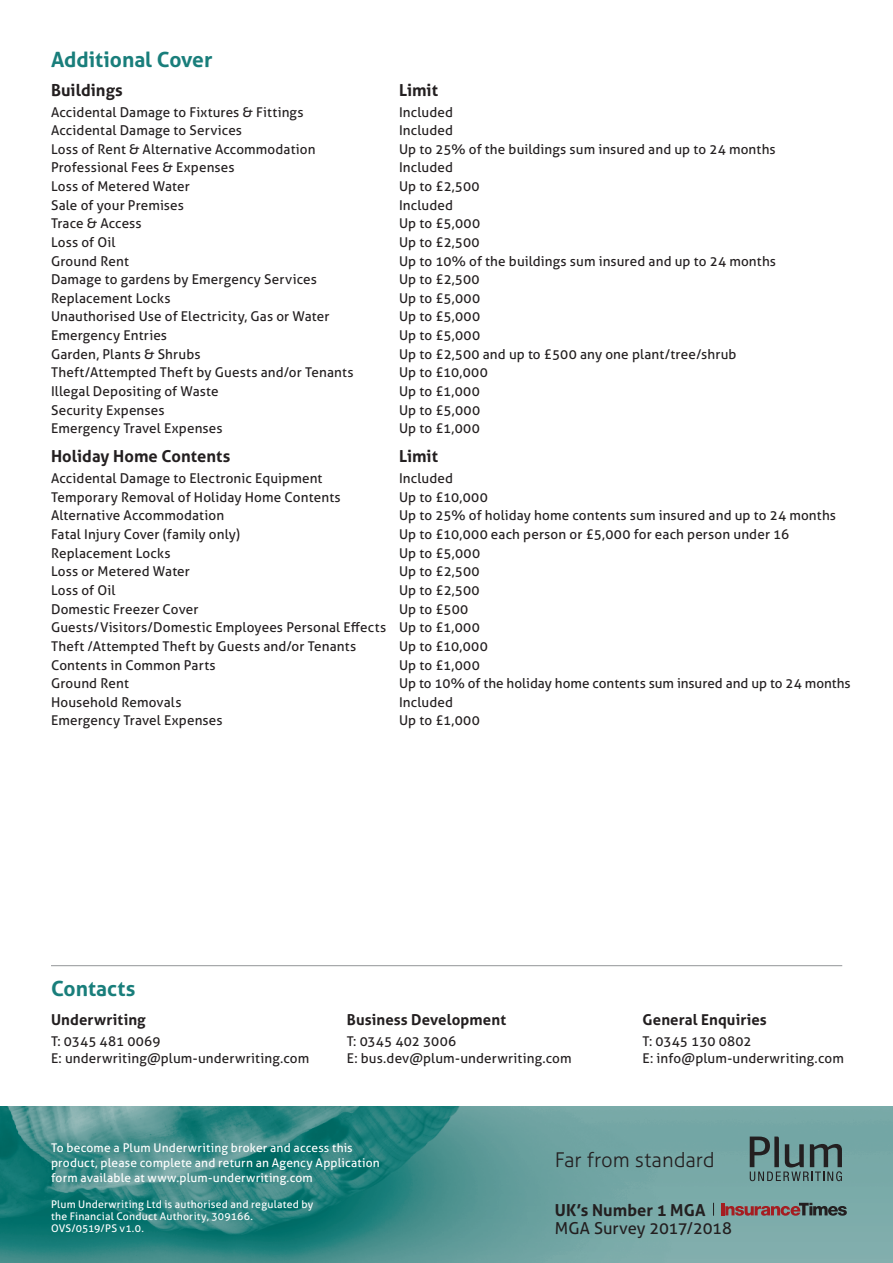
<style>
.page{position:relative;width:893px;height:1263px;background:#fff}
.page>*{position:absolute;margin:0;border:0;box-sizing:border-box;transform-origin:0 0}
.t1{font:700 21px "Aller";color:#197e7b}
.t2{font:300 20.4px "Aller";color:#231f20}
.t3{font:700 16.5px "Aller";color:#231f20}
.t4{font:16.5px/18px "Aller";letter-spacing:-.005em;color:#231f20}
.t5{font:700 15px "Aller";letter-spacing:.01em;color:#231f20}
.t6{font:13.5px/16.5px "Aller";letter-spacing:.01em;color:#231f20}
.t7{font:12px/15px "Aller";letter-spacing:.015em;color:#fff}
.t8{font:10.5px/12px "Aller";letter-spacing:.02em;color:#fff}
.s1{font-weight:700}
</style>
<div class="page">
<img style="left:0;top:1107px;width:893px;height:156px">
<hr style="left:51px;top:965px;width:791px;height:1px;background:#939598">
<svg style="left:750px;top:1136px;width:92px;height:45px;background:#5b7b7b"></svg>
<svg style="left:713px;top:1203px;width:1px;height:13px"></svg>
<svg style="left:721px;top:1203px;width:126px;height:13px;background:#786565"></svg>
<p class="t1" style="left:51px;top:46px;width:163px">Additional Cover</p>
<p class="t3" style="left:51px;top:80px;width:73px">Buildings</p>
<p class="t3" style="left:399px;top:80px;width:40px">Limit</p>
<p class="t6" style="left:51px;top:103px;width:254px">Accidental Damage to Fixtures &amp; Fittings</p>
<p class="t6" style="left:399px;top:103px;width:56px">Included</p>
<p class="t6" style="left:51px;top:122px;width:193px">Accidental Damage to Services</p>
<p class="t6" style="left:399px;top:122px;width:56px">Included</p>
<p class="t6" style="left:51px;top:141px;width:266px">Loss of Rent &amp; Alternative Accommodation</p>
<p class="t6" style="left:399px;top:141px;width:378px">Up to 25% of the buildings sum insured and up to 24 months</p>
<p class="t6" style="left:51px;top:159px;width:185px">Professional Fees &amp; Expenses</p>
<p class="t6" style="left:399px;top:159px;width:56px">Included</p>
<p class="t6" style="left:51px;top:178px;width:140px">Loss of Metered Water</p>
<p class="t6" style="left:399px;top:178px;width:82px">Up to £2,500</p>
<p class="t6" style="left:51px;top:197px;width:134px">Sale of your Premises</p>
<p class="t6" style="left:399px;top:197px;width:56px">Included</p>
<p class="t6" style="left:51px;top:215px;width:92px">Trace &amp; Access</p>
<p class="t6" style="left:399px;top:215px;width:83px">Up to £5,000</p>
<p class="t6" style="left:51px;top:234px;width:66px">Loss of Oil</p>
<p class="t6" style="left:399px;top:234px;width:82px">Up to £2,500</p>
<p class="t6" style="left:51px;top:252px;width:79px">Ground Rent</p>
<p class="t6" style="left:399px;top:252px;width:378px">Up to 10% of the buildings sum insured and up to 24 months</p>
<p class="t6" style="left:51px;top:271px;width:267px">Damage to gardens by Emergency Services</p>
<p class="t6" style="left:399px;top:271px;width:82px">Up to £2,500</p>
<p class="t6" style="left:51px;top:290px;width:121px">Replacement Locks</p>
<p class="t6" style="left:399px;top:290px;width:83px">Up to £5,000</p>
<p class="t6" style="left:51px;top:308px;width:280px">Unauthorised Use of Electricity, Gas or Water</p>
<p class="t6" style="left:399px;top:308px;width:83px">Up to £5,000</p>
<p class="t6" style="left:51px;top:327px;width:118px">Emergency Entries</p>
<p class="t6" style="left:399px;top:327px;width:83px">Up to £5,000</p>
<p class="t6" style="left:51px;top:346px;width:151px">Garden, Plants &amp; Shrubs</p>
<p class="t6" style="left:399px;top:346px;width:339px">Up to £2,500 and up to £500 any one plant/tree/shrub</p>
<p class="t6" style="left:51px;top:364px;width:304px">Theft/Attempted Theft by Guests and/or Tenants</p>
<p class="t6" style="left:399px;top:364px;width:90px">Up to £10,000</p>
<p class="t6" style="left:51px;top:383px;width:169px">Illegal Depositing of Waste</p>
<p class="t6" style="left:399px;top:383px;width:82px">Up to £1,000</p>
<p class="t6" style="left:51px;top:401px;width:115px">Security Expenses</p>
<p class="t6" style="left:399px;top:401px;width:83px">Up to £5,000</p>
<p class="t6" style="left:51px;top:420px;width:173px">Emergency Travel Expenses</p>
<p class="t6" style="left:399px;top:420px;width:82px">Up to £1,000</p>
<p class="t3" style="left:51px;top:446px;width:181px">Holiday Home Contents</p>
<p class="t3" style="left:399px;top:446px;width:40px">Limit</p>
<p class="t6" style="left:51px;top:470px;width:273px">Accidental Damage to Electronic Equipment</p>
<p class="t6" style="left:399px;top:470px;width:56px">Included</p>
<p class="t6" style="left:51px;top:489px;width:291px">Temporary Removal of Holiday Home Contents</p>
<p class="t6" style="left:399px;top:489px;width:90px">Up to £10,000</p>
<p class="t6" style="left:51px;top:507px;width:175px">Alternative Accommodation</p>
<p class="t6" style="left:399px;top:507px;width:438px">Up to 25% of holiday home contents sum insured and up to 24 months</p>
<p class="t6" style="left:51px;top:526px;width:191px">Fatal Injury Cover (family only)</p>
<p class="t6" style="left:399px;top:526px;width:392px">Up to £10,000 each person or £5,000 for each person under 16</p>
<p class="t6" style="left:51px;top:545px;width:121px">Replacement Locks</p>
<p class="t6" style="left:399px;top:545px;width:83px">Up to £5,000</p>
<p class="t6" style="left:51px;top:563px;width:140px">Loss or Metered Water</p>
<p class="t6" style="left:399px;top:563px;width:82px">Up to £2,500</p>
<p class="t6" style="left:51px;top:582px;width:66px">Loss of Oil</p>
<p class="t6" style="left:399px;top:582px;width:82px">Up to £2,500</p>
<p class="t6" style="left:51px;top:600px;width:149px">Domestic Freezer Cover</p>
<p class="t6" style="left:399px;top:600px;width:71px">Up to £500</p>
<p class="t6" style="left:51px;top:619px;width:430px">Guests/Visitors/Domestic Employees Personal Effects Up to £1,000</p>
<p class="t6" style="left:51px;top:638px;width:307px">Theft /Attempted Theft by Guests and/or Tenants</p>
<p class="t6" style="left:399px;top:638px;width:90px">Up to £10,000</p>
<p class="t6" style="left:51px;top:656px;width:166px">Contents in Common Parts</p>
<p class="t6" style="left:399px;top:656px;width:82px">Up to £1,000</p>
<p class="t6" style="left:51px;top:675px;width:79px">Ground Rent</p>
<p class="t6" style="left:399px;top:675px;width:453px">Up to 10% of the holiday home contents sum insured and up to 24 months</p>
<p class="t6" style="left:51px;top:694px;width:132px">Household Removals</p>
<p class="t6" style="left:399px;top:694px;width:56px">Included</p>
<p class="t6" style="left:51px;top:712px;width:173px">Emergency Travel Expenses</p>
<p class="t6" style="left:399px;top:712px;width:82px">Up to £1,000</p>
<p class="t1" style="left:51px;top:975px;width:86px">Contacts</p>
<p class="t5" style="left:51px;top:1011px;width:96px">Underwriting</p>
<p class="t6" style="left:51px;top:1033px;width:260px">T: 0345 481 0069<br>E: underwriting@plum-underwriting.com</p>
<p class="t5" style="left:347px;top:1011px;width:161px">Business Development</p>
<p class="t6" style="left:347px;top:1033px;width:226px">T: 0345 402 3006<br>E: bus.dev@plum-underwriting.com</p>
<p class="t5" style="left:643px;top:1011px;width:126px">General Enquiries</p>
<p class="t6" style="left:643px;top:1033px;width:203px">T: 0345 130 0802<br>E: info@plum-underwriting.com</p>
<p class="t7" style="left:51px;top:1140px;width:330px">To become a Plum Underwriting broker and access this product, please complete and return an Agency Application form available at www.plum-underwriting.com</p>
<p class="t8" style="left:51px;top:1198px;width:264px">Plum Underwriting Ltd is authorised and regulated by the Financial Conduct Authority, 309166.</p>
<p class="t8" style="left:51px;top:1222px;width:94px">OVS/0519/PS v1.0.</p>
<p class="t2" style="left:555px;top:1148px;width:161px">Far from standard</p>
<p class="t4" style="left:555px;top:1201px;width:179px"><span class="s1">UK’s Number 1 MGA<br></span>MGA Survey 2017/2018</p>
</div>
